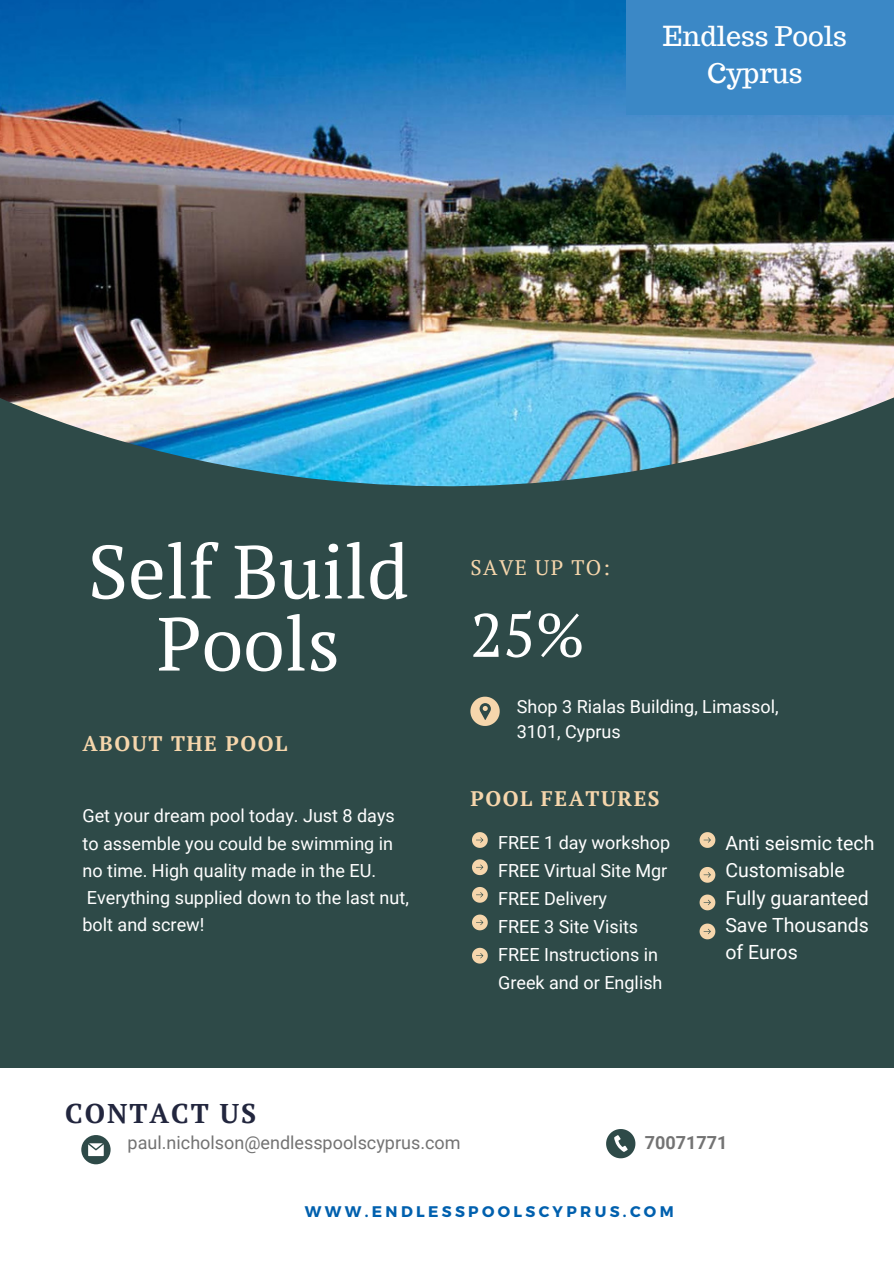
<style>
.page{position:relative;width:894px;height:1264px;background:#fff}
.page>*{position:absolute;margin:0;border:0;box-sizing:border-box;transform-origin:0 0}
.t1{font:75.15px/72px "PT Serif";color:#fff;text-align:center}
.t2{font:61.05px "PT Serif";color:#fff}
.t3{font:27px/37.2px "Trocchi";color:#fff;text-align:center}
.t4{font:700 27px "PT Serif";letter-spacing:.07em;color:#22263e}
.t5{font:700 21px "PT Serif";letter-spacing:.07em;color:#f6d6ac}
.t6{font:21px "PT Serif";letter-spacing:.07em;color:#f6d6ac}
.t7{font:19.5px/27px "Roboto";color:#fff}
.t8{font:18px/28.2px "Roboto";color:#fff}
.t9{font:18px "Roboto";color:#737373}
.t10{font:700 18px "Roboto";color:#737373}
.t11{font:700 15.45px "Montserrat";letter-spacing:.215em;color:#0060ae}
</style>
<div class="page">
<div style="left:0;top:0;width:893px;height:1263px;background:#2e4a48"></div>
<div style="left:0;top:1067px;width:893px;height:196px;background:#fff"></div>
<svg style="left:606px;top:1129px;width:29px;height:29px"></svg>
<svg style="left:81px;top:1135px;width:30px;height:29px"></svg>
<img style="left:0;top:0;width:893px;height:390px">
<svg style="left:470px;top:696px;width:29px;height:30px"></svg>
<svg style="left:472px;top:832px;width:15px;height:15px"></svg>
<svg style="left:699px;top:832px;width:16px;height:15px"></svg>
<svg style="left:472px;top:859px;width:15px;height:16px"></svg>
<svg style="left:699px;top:867px;width:16px;height:15px"></svg>
<svg style="left:472px;top:887px;width:15px;height:15px"></svg>
<svg style="left:699px;top:894px;width:16px;height:16px"></svg>
<svg style="left:472px;top:914px;width:15px;height:16px"></svg>
<svg style="left:699px;top:923px;width:16px;height:16px"></svg>
<img style="left:0;top:390px;width:893px;height:97px">
<svg style="left:472px;top:947px;width:15px;height:16px"></svg>
<div style="left:626px;top:0;width:267px;height:115px;background:#3b88c6"></div>
<h3 class="t3" style="left:662px;top:17px;width:185px">Endless Pools<br>Cyprus</h3>
<h1 class="t1" style="left:88px;top:534px;width:322px">Self Build<br>Pools</h1>
<p class="t5" style="left:82px;top:728px;width:206px">ABOUT THE POOL</p>
<p class="t8" style="left:82px;top:802px;width:328px;line-height:27px">Get your dream pool today. Just 8 days to assemble you could be swimming in no time. High quality made in the EU.<br>Everything supplied down to the last nut, bolt and screw!</p>
<p class="t6" style="left:470px;top:553px;width:141px">SAVE UP TO:</p>
<h2 class="t2" style="left:470px;top:593px;width:116px">25%</h2>
<p class="t8" style="left:516px;top:694px;width:263px;line-height:24.8px">Shop 3 Rialas Building, Limassol,<br>3101, Cyprus</p>
<p class="t5" style="left:470px;top:784px;width:191px">POOL FEATURES</p>
<p class="t8" style="left:498px;top:828px;width:173px">FREE 1 day workshop<br>FREE Virtual Site Mgr<br>FREE Delivery<br>FREE 3 Site Visits<br>FREE Instructions in<br>Greek and or English</p>
<p class="t7" style="left:725px;top:830px;width:151px">Anti seismic tech<br>Customisable<br>Fully guaranteed<br>Save Thousands of Euros</p>
<h3 class="t4" style="left:65px;top:1094px;width:192px">CONTACT US</h3>
<p class="t9" style="left:128px;top:1132px;width:334px">paul.nicholson@endlesspoolscyprus.com</p>
<p class="t10" style="left:644px;top:1132px;width:84px">70071771</p>
<p class="t11" style="left:305px;top:1201px;width:370px">WWW.ENDLESSPOOLSCYPRUS.COM</p>
</div>
